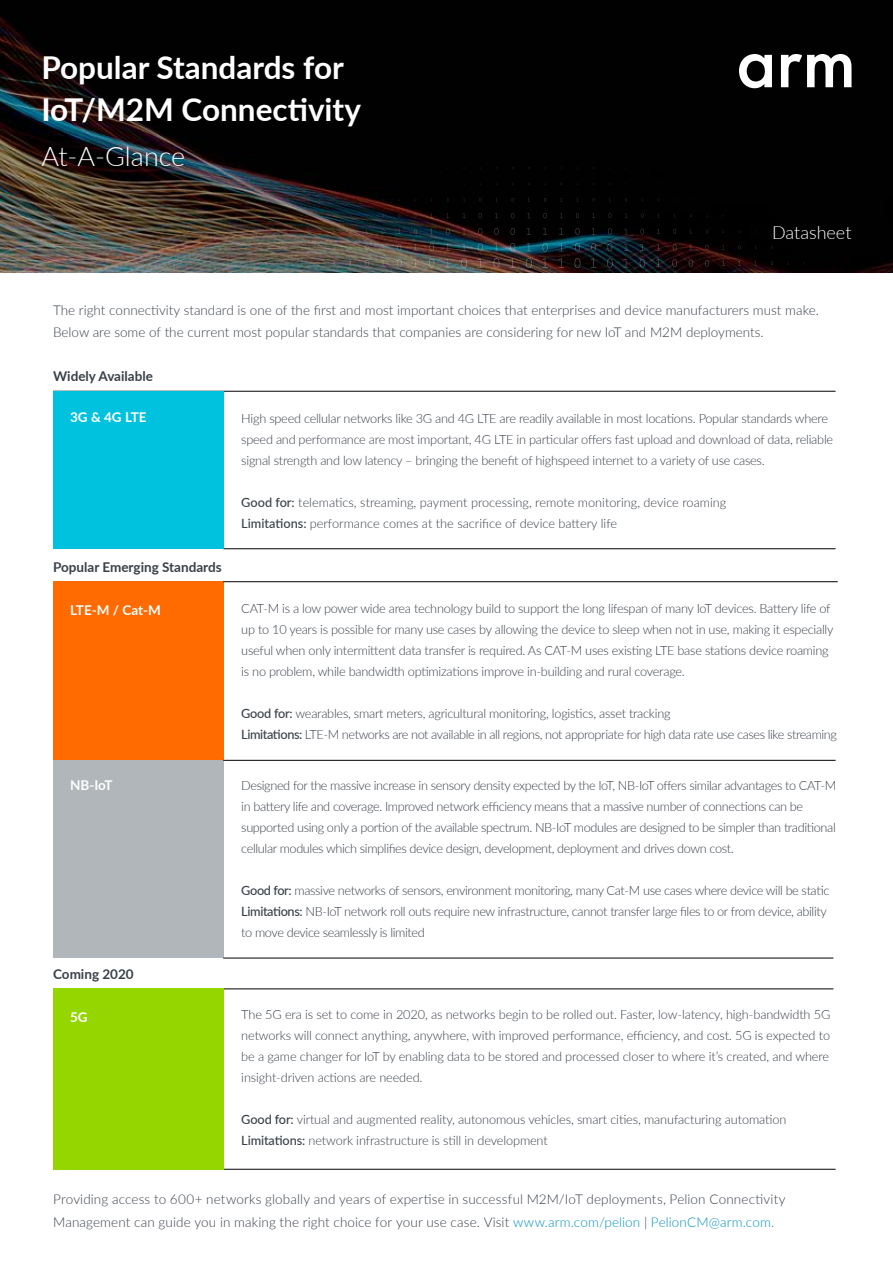
<style>
.page{position:relative;width:893px;height:1263px;background:#fff}
.page>*{position:absolute;margin:0;border:0;box-sizing:border-box;transform-origin:0 0}
.t1{font:700 31.5px/42px "Lato";color:#fff}
.t2{font:300 27px "Lato";letter-spacing:-.005em;color:#fff}
.t3{font:300 18px "Lato";color:#fff}
.t4{font:300 13.5px/22.5px "Lato";color:#394049}
.t5{font:700 13.5px "Lato";color:#394049}
.t6{font:700 13.5px "Lato";color:#fff}
.t7{font:300 12.75px/21px "Lato";letter-spacing:-.02em;color:#394049}
.t8{font:300 12.75px/21px "Lato";color:#394049}
.s1{font-weight:500}
.s2{color:#0091bd}
</style>
<div class="page">
<img style="left:0;top:0;width:893px;height:273px">
<svg style="left:739px;top:54px;width:112px;height:34px"></svg>
<svg style="left:495px;top:198px;width:3px;height:4px"></svg>
<svg style="left:414px;top:214px;width:3px;height:4px"></svg>
<svg style="left:430px;top:214px;width:3px;height:4px"></svg>
<svg style="left:446px;top:213px;width:3px;height:5px"></svg>
<svg style="left:479px;top:213px;width:3px;height:5px"></svg>
<svg style="left:495px;top:213px;width:3px;height:5px"></svg>
<svg style="left:511px;top:213px;width:3px;height:5px"></svg>
<svg style="left:527px;top:213px;width:3px;height:5px"></svg>
<svg style="left:543px;top:213px;width:4px;height:5px"></svg>
<svg style="left:560px;top:213px;width:3px;height:5px"></svg>
<svg style="left:576px;top:213px;width:3px;height:5px"></svg>
<svg style="left:592px;top:213px;width:3px;height:5px"></svg>
<svg style="left:608px;top:213px;width:3px;height:5px"></svg>
<svg style="left:398px;top:229px;width:3px;height:5px"></svg>
<svg style="left:414px;top:229px;width:3px;height:5px"></svg>
<svg style="left:430px;top:229px;width:3px;height:5px"></svg>
<svg style="left:446px;top:228px;width:4px;height:7px"></svg>
<svg style="left:462px;top:228px;width:4px;height:6px"></svg>
<svg style="left:478px;top:228px;width:4px;height:7px"></svg>
<svg style="left:494px;top:228px;width:4px;height:7px"></svg>
<svg style="left:511px;top:228px;width:4px;height:7px"></svg>
<svg style="left:527px;top:228px;width:4px;height:7px"></svg>
<svg style="left:543px;top:228px;width:4px;height:7px"></svg>
<svg style="left:559px;top:228px;width:4px;height:7px"></svg>
<svg style="left:575px;top:228px;width:4px;height:7px"></svg>
<svg style="left:592px;top:228px;width:4px;height:7px"></svg>
<svg style="left:608px;top:228px;width:4px;height:7px"></svg>
<svg style="left:624px;top:229px;width:4px;height:5px"></svg>
<svg style="left:641px;top:229px;width:3px;height:5px"></svg>
<svg style="left:657px;top:229px;width:3px;height:5px"></svg>
<svg style="left:673px;top:229px;width:3px;height:5px"></svg>
<svg style="left:333px;top:245px;width:3px;height:4px"></svg>
<svg style="left:349px;top:245px;width:3px;height:5px"></svg>
<svg style="left:365px;top:245px;width:3px;height:5px"></svg>
<svg style="left:381px;top:245px;width:4px;height:5px"></svg>
<svg style="left:397px;top:244px;width:4px;height:7px"></svg>
<svg style="left:413px;top:244px;width:4px;height:7px"></svg>
<svg style="left:429px;top:244px;width:5px;height:7px"></svg>
<svg style="left:446px;top:244px;width:4px;height:7px"></svg>
<svg style="left:462px;top:243px;width:4px;height:8px"></svg>
<svg style="left:478px;top:243px;width:5px;height:8px"></svg>
<svg style="left:494px;top:243px;width:5px;height:8px"></svg>
<svg style="left:510px;top:243px;width:5px;height:9px"></svg>
<svg style="left:526px;top:243px;width:5px;height:8px"></svg>
<svg style="left:542px;top:243px;width:6px;height:9px"></svg>
<svg style="left:559px;top:243px;width:5px;height:8px"></svg>
<svg style="left:575px;top:243px;width:5px;height:8px"></svg>
<svg style="left:591px;top:243px;width:5px;height:8px"></svg>
<svg style="left:607px;top:243px;width:5px;height:8px"></svg>
<svg style="left:624px;top:244px;width:4px;height:7px"></svg>
<svg style="left:640px;top:244px;width:4px;height:7px"></svg>
<svg style="left:656px;top:244px;width:4px;height:7px"></svg>
<svg style="left:673px;top:244px;width:3px;height:6px"></svg>
<svg style="left:689px;top:245px;width:4px;height:5px"></svg>
<svg style="left:706px;top:245px;width:3px;height:5px"></svg>
<svg style="left:722px;top:245px;width:3px;height:4px"></svg>
<svg style="left:317px;top:261px;width:3px;height:4px"></svg>
<svg style="left:333px;top:261px;width:3px;height:5px"></svg>
<svg style="left:349px;top:260px;width:3px;height:6px"></svg>
<svg style="left:365px;top:260px;width:4px;height:7px"></svg>
<svg style="left:381px;top:260px;width:4px;height:7px"></svg>
<svg style="left:397px;top:259px;width:5px;height:8px"></svg>
<svg style="left:413px;top:259px;width:5px;height:8px"></svg>
<svg style="left:429px;top:259px;width:5px;height:9px"></svg>
<svg style="left:445px;top:259px;width:6px;height:8px"></svg>
<svg style="left:461px;top:258px;width:6px;height:10px"></svg>
<svg style="left:477px;top:258px;width:6px;height:10px"></svg>
<svg style="left:494px;top:258px;width:5px;height:10px"></svg>
<svg style="left:510px;top:258px;width:6px;height:10px"></svg>
<svg style="left:526px;top:258px;width:6px;height:10px"></svg>
<svg style="left:542px;top:258px;width:6px;height:10px"></svg>
<svg style="left:558px;top:258px;width:6px;height:10px"></svg>
<svg style="left:575px;top:258px;width:5px;height:10px"></svg>
<svg style="left:591px;top:258px;width:6px;height:10px"></svg>
<svg style="left:607px;top:258px;width:6px;height:10px"></svg>
<svg style="left:623px;top:259px;width:6px;height:8px"></svg>
<svg style="left:640px;top:259px;width:5px;height:8px"></svg>
<svg style="left:656px;top:259px;width:5px;height:8px"></svg>
<svg style="left:672px;top:259px;width:5px;height:8px"></svg>
<svg style="left:689px;top:260px;width:4px;height:7px"></svg>
<svg style="left:705px;top:260px;width:4px;height:6px"></svg>
<svg style="left:722px;top:260px;width:3px;height:6px"></svg>
<svg style="left:738px;top:261px;width:3px;height:5px"></svg>
<svg style="left:754px;top:261px;width:3px;height:4px"></svg>
<div style="left:53px;top:581px;width:170px;height:179px;background:#ff6b00"></div>
<div style="left:53px;top:760px;width:170px;height:198px;background:#b1b6ba"></div>
<hr style="left:53px;top:391px;width:783px;height:1px;background:#000">
<hr style="left:223px;top:548px;width:613px;height:1px;background:#000">
<hr style="left:223px;top:581px;width:615px;height:1px;background:#000">
<hr style="left:223px;top:760px;width:613px;height:1px;background:#000">
<hr style="left:223px;top:989px;width:610px;height:1px;background:#000">
<hr style="left:223px;top:958px;width:610px;height:1px;background:#000">
<hr style="left:223px;top:1169px;width:613px;height:1px;background:#000">
<div style="left:53px;top:988px;width:170px;height:181px;background:#95d600"></div>
<div style="left:53px;top:391px;width:170px;height:158px;background:#00c1de"></div>
<h1 class="t1" style="left:41px;top:46px;width:321px">Popular Standards for<br>IoT/M2M Connectivity</h1>
<h2 class="t2" style="left:41px;top:137px;width:145px">At-A-Glance</h2>
<h3 class="t3" style="left:772px;top:220px;width:81px">Datasheet</h3>
<p class="t4" style="left:53px;top:298px;width:767px">The right connectivity standard is one of the first and most important choices that enterprises and device manufacturers must make.<br>Below are some of the current most popular standards that companies are considering for new IoT and M2M deployments.</p>
<p class="t5" style="left:53px;top:366px;width:101px">Widely Available</p>
<p class="t6" style="left:70px;top:407px;width:78px">3G &amp; 4G LTE</p>
<p class="t5" style="left:53px;top:557px;width:170px">Popular Emerging Standards</p>
<p class="t6" style="left:70px;top:600px;width:92px">LTE-M / Cat-M</p>
<p class="t6" style="left:70px;top:775px;width:44px">NB-IoT</p>
<p class="t5" style="left:53px;top:964px;width:82px">Coming 2020</p>
<p class="t6" style="left:70px;top:1007px;width:19px">5G</p>
<p class="t7" style="left:241px;top:407px;width:593px">High speed cellular networks like 3G and 4G LTE are readily available in most locations. Popular standards where speed and performance are most important, 4G LTE in particular offers fast upload and download of data, reliable signal strength and low latency – bringing the benefit of highspeed internet to a variety of use cases.</p>
<p class="t8" style="left:241px;top:491px;width:487px"><span class="s1">Good for:</span> telematics, streaming, payment processing, remote monitoring, device roaming<br><span class="s1">Limitations:</span> performance comes at the sacrifice of device battery life</p>
<p class="t7" style="left:241px;top:597px;width:594px">CAT-M is a low power wide area technology build to support the long lifespan of many IoT devices. Battery life of up to 10 years is possible for many use cases by allowing the device to sleep when not in use, making it especially useful when only intermittent data transfer is required. As CAT-M uses existing LTE base stations device roaming is no problem, while bandwidth optimizations improve in-building and rural coverage.</p>
<p class="t7" style="left:241px;top:702px;width:597px"><span class="s1">Good for:</span> wearables, smart meters, agricultural monitoring, logistics, asset tracking<br><span class="s1">Limitations:</span> LTE-M networks are not available in all regions, not appropriate for high data rate use cases like streaming</p>
<p class="t7" style="left:241px;top:774px;width:597px">Designed for the massive increase in sensory density expected by the IoT, NB-IoT offers similar advantages to CAT-M in battery life and coverage. Improved network efficiency means that a massive number of connections can be supported using only a portion of the available spectrum. NB-IoT modules are designed to be simpler than traditional cellular modules which simplifies device design, development, deployment and drives down cost.</p>
<p class="t7" style="left:241px;top:879px;width:590px"><span class="s1">Good for:</span> massive networks of sensors, environment monitoring, many Cat-M use cases where device will be static<br><span class="s1">Limitations:</span> NB-IoT network roll outs require new infrastructure, cannot transfer large files to or from device, ability to move device seamlessly is limited</p>
<p class="t7" style="left:241px;top:1003px;width:591px;text-align:justify">The 5G era is set to come in 2020, as networks begin to be rolled out. Faster, low-latency, high-bandwidth 5G networks will connect anything, anywhere, with improved performance, efficiency, and cost. 5G is expected to be a game changer for IoT by enabling data to be stored and processed closer to where it’s created, and where insight-driven actions are needed.</p>
<p class="t7" style="left:241px;top:1108px;width:547px"><span class="s1">Good for:</span> virtual and augmented reality, autonomous vehicles, smart cities, manufacturing automation<br><span class="s1">Limitations:</span> network infrastructure is still in development</p>
<p class="t4" style="left:53px;top:1188px;width:734px">Providing access to 600+ networks globally and years of expertise in successful M2M/IoT deployments, Pelion Connectivity<br>Management can guide you in making the right choice for your use case. Visit <span class="s2">www.arm.com/pelion</span> | <span class="s2">PelionCM@arm.com.</span></p>
</div>
